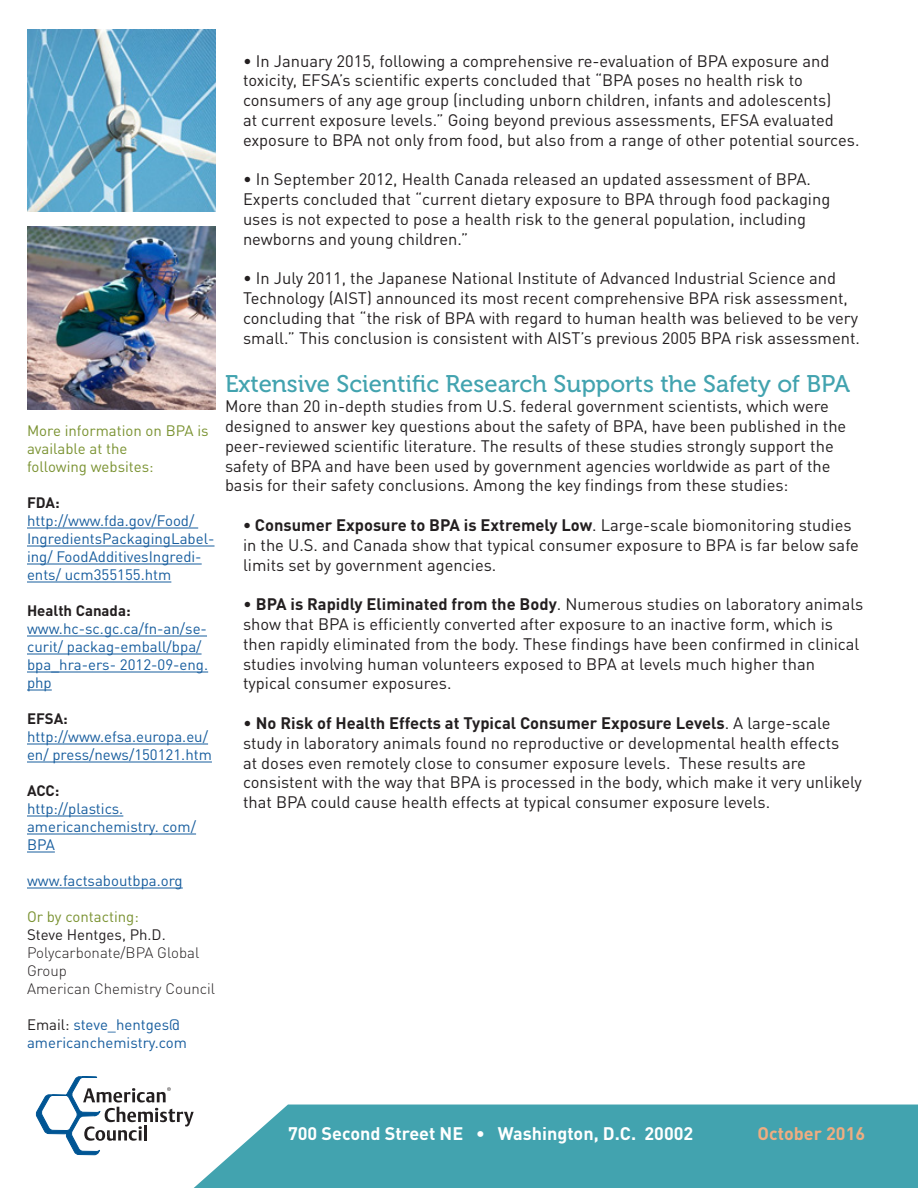
<style>
.page{position:relative;width:918px;height:1188px;background:#fff}
.page>*{position:absolute;margin:0;border:0;box-sizing:border-box;transform-origin:0 0}
.t1{font:24px "Museo 500";color:#42a3af}
.t2{font:700 18px "DINOT";color:#fff}
.t3{font:700 18px "DINOT";color:#f0ad81}
.t4{font:16.5px/19.8px "DINOT";color:#231f20}
.t5{font:15px/18px "DINOT";color:#175d9e}
.t6{font:15px "DINOT";color:#7a9231}
.t7{font:300 15px/18px "DINOT";color:#231f20}
.t8{font:700 15px "DINOT";color:#231f20}
.t9{font:15px "DINOT";color:#231f20}
.s1{color:#231f20}
.s2{font-weight:700}
.s3{font-weight:400}
</style>
<div class="page">
<div style="left:194px;top:1105px;width:724px;height:83px;background:#42a3af"></div>
<svg style="left:35px;top:1076px;width:159px;height:79px"></svg>
<img style="left:27px;top:29px;width:189px;height:182px">
<img style="left:27px;top:227px;width:189px;height:182px">
<hr style="left:27px;top:528px;width:171px;height:1px;background:#175d9e">
<hr style="left:27px;top:546px;width:188px;height:1px;background:#175d9e">
<hr style="left:27px;top:564px;width:175px;height:1px;background:#175d9e">
<hr style="left:27px;top:582px;width:144px;height:1px;background:#175d9e">
<hr style="left:27px;top:636px;width:180px;height:1px;background:#175d9e">
<hr style="left:27px;top:654px;width:175px;height:1px;background:#175d9e">
<hr style="left:27px;top:672px;width:181px;height:1px;background:#175d9e">
<svg style="left:27px;top:690px;width:25px;height:1px"></svg>
<hr style="left:27px;top:744px;width:181px;height:1px;background:#175d9e">
<hr style="left:27px;top:762px;width:185px;height:1px;background:#175d9e">
<hr style="left:27px;top:816px;width:96px;height:1px;background:#175d9e">
<hr style="left:27px;top:834px;width:169px;height:1px;background:#175d9e">
<svg style="left:27px;top:852px;width:28px;height:1px"></svg>
<hr style="left:27px;top:888px;width:156px;height:1px;background:#175d9e">
<p class="t6" style="left:27px;top:421px;width:183px">More information on BPA is</p>
<p class="t6" style="left:27px;top:439px;width:102px">available at the</p>
<p class="t6" style="left:27px;top:457px;width:128px">following websites:</p>
<p class="t8" style="left:27px;top:493px;width:34px">FDA:</p>
<p class="t5" style="left:27px;top:511px;width:189px">http://www.fda.gov/Food/<br>IngredientsPackagingLabel&shy;ing/ FoodAdditivesIngredi&shy;ents/ ucm355155.htm</p>
<p class="t8" style="left:27px;top:601px;width:105px">Health Canada:</p>
<p class="t5" style="left:27px;top:619px;width:183px">www.hc-sc.gc.ca/fn-an/se&shy;curit/ packag-emball/bpa/ bpa_hra-ers- 2012-09-eng. php</p>
<p class="t8" style="left:27px;top:709px;width:42px">EFSA:</p>
<p class="t5" style="left:27px;top:727px;width:186px">http://www.efsa.europa.eu/ en/ press/news/150121.htm</p>
<p class="t8" style="left:27px;top:781px;width:34px">ACC:</p>
<p class="t5" style="left:27px;top:799px;width:171px">http://plastics. americanchemistry. com/<br>BPA</p>
<p class="t5" style="left:27px;top:871px;width:157px">www.factsaboutbpa.org</p>
<p class="t6" style="left:27px;top:907px;width:113px">Or by contacting:</p>
<p class="t9" style="left:27px;top:925px;width:140px">Steve Hentges, Ph.D.</p>
<p class="t7" style="left:27px;top:943px;width:174px">Polycarbonate/BPA Global<br>Group</p>
<p class="t7" style="left:27px;top:979px;width:190px">American Chemistry Council</p>
<p class="t5" style="left:27px;top:1015px;width:162px"><span class="s1">Email:</span> steve_hentges@ americanchemistry.com</p>
<p class="t4" style="left:243px;top:50px;width:618px">• In January 2015, following a comprehensive re-evaluation of BPA exposure and toxicity, EFSA’s scientific experts concluded that “BPA poses no health risk to consumers of any age group (including unborn children, infants and adolescents)<br>at current exposure levels.” Going beyond previous assessments, EFSA evaluated exposure to BPA not only from food, but also from a range of other potential sources.</p>
<p class="t4" style="left:243px;top:169px;width:589px">• In September 2012, Health Canada released an updated assessment of BPA.<br>Experts concluded that “current dietary exposure to BPA through food packaging uses is not expected to pose a health risk to the general population, including newborns and young children.”</p>
<p class="t4" style="left:243px;top:268px;width:618px">• In July 2011, the Japanese National Institute of Advanced Industrial Science and Technology (AIST) announced its most recent comprehensive BPA risk assessment, concluding that “the risk of BPA with regard to human health was believed to be very small.” This conclusion is consistent with AIST’s previous 2005 BPA risk assessment.</p>
<p class="t1" style="left:225px;top:371px;width:627px">Extensive Scientific Research Supports the Safety of BPA</p>
<p class="t4" style="left:225px;top:396px;width:623px">More than 20 in-depth studies from U.S. federal government scientists, which were designed to answer key questions about the safety of BPA, have been published in the peer-reviewed scientific literature. The results of these studies strongly support the safety of BPA and have been used by government agencies worldwide as part of the basis for their safety conclusions. Among the key findings from these studies:</p>
<p class="t4" style="left:243px;top:515px;width:618px"><span class="s2">• Consumer Exposure to BPA is Extremely Low</span>. Large-scale biomonitoring studies in the U.S. and Canada show that typical consumer exposure to BPA is far below safe limits set by government agencies.</p>
<p class="t4" style="left:243px;top:594px;width:622px">• <span class="s2">BPA is Rapidly Eliminated from the Body</span>. Numerous studies on laboratory animals show that BPA is efficiently converted after exposure to an inactive form, which is then rapidly eliminated from the body. These findings have been confirmed in clinical studies involving human volunteers exposed to BPA at levels much higher than typical consumer exposures.</p>
<p class="t4" style="left:243px;top:713px;width:620px">• <span class="s2">No Risk of Health Effects at Typical Consumer Exposure Levels</span>. A large-scale study in laboratory animals found no reproductive or developmental health effects<br>at doses even remotely close to consumer exposure levels. These results are consistent with the way that BPA is processed in the body, which make it very unlikely that BPA could cause health effects at typical consumer exposure levels.</p>
<p class="t2" style="left:288px;top:1122px;width:407px">700 Second Street NE <span class="s3">∙</span> Washington, D.C. 20002</p>
<p class="t3" style="left:758px;top:1122px;width:109px">October 2016</p>
</div>
